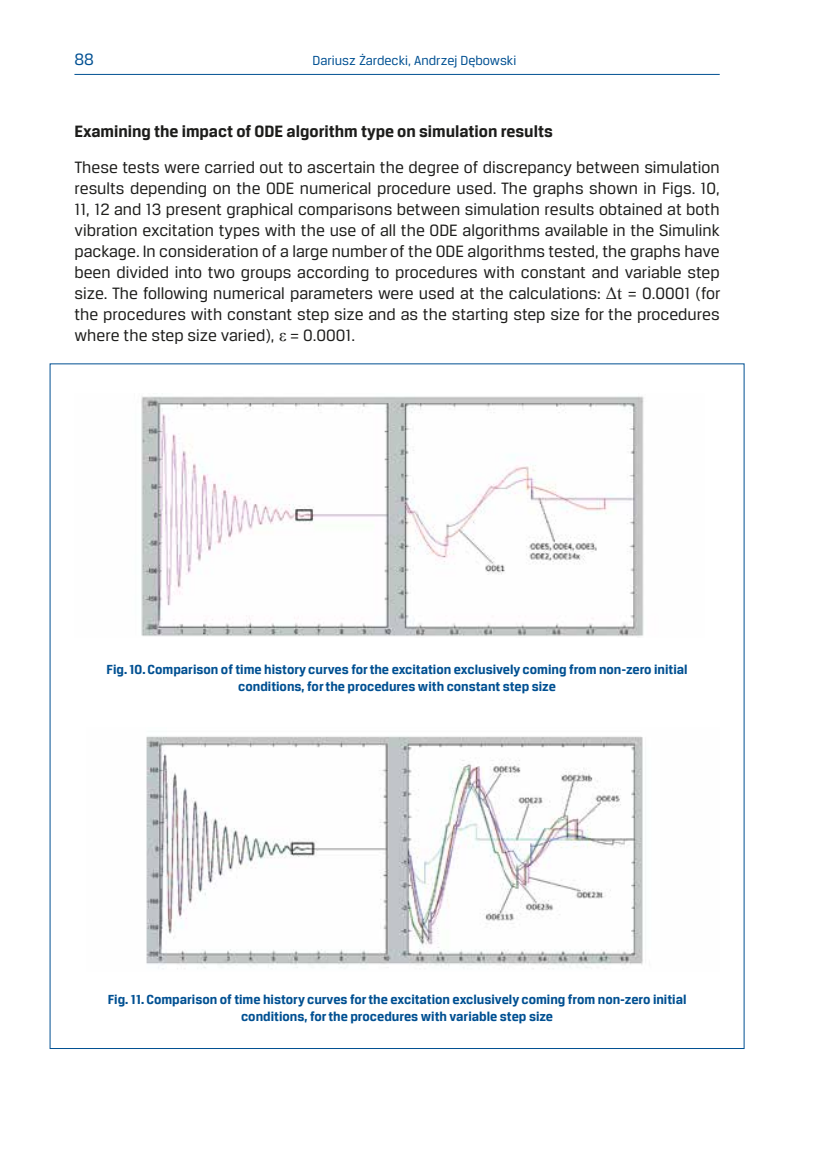
<style>
.page{position:relative;width:819px;height:1161px;background:#fff}
.page>*{position:absolute;margin:0;border:0;box-sizing:border-box;transform-origin:0 0}
.podstawowy_ang{font:17.5px/21px "Breuer Text";color:#1d1d1b;text-align:justify}
.podstawowy_pol{font:700 17.5px "Breuer Text";color:#1d1d1b}
.t1{font:17.5px "Breuer Text";color:#005092}
.podst_ang{font:700 14px/16.8px "Breuer Text";color:#005092;text-align:center}
.t2{font:14px "Breuer Text";color:#005092}
.s1{font-family:"Times New Roman"}
</style>
<div class="page">
<hr style="left:74px;top:74px;width:645px;height:1px;background:#005092">
<img style="left:141px;top:393px;width:503px;height:244px">
<img style="left:146px;top:736px;width:497px;height:233px">
<p class="t1" style="left:74px;top:50px;width:21px">88</p>
<p class="t2" style="left:312px;top:53px;width:205px">Dariusz Żardecki, Andrzej Dębowski</p>
<p class="podstawowy_pol" style="left:74px;top:122px;width:480px">Examining the impact of ODE algorithm type on simulation results</p>
<p class="podstawowy_ang" style="left:74px;top:157px;width:647px">These tests were carried out to ascertain the degree of discrepancy between simulation results depending on the ODE numerical procedure used. The graphs shown in Figs. 10, 11, 12 and 13 present graphical comparisons between simulation results obtained at both vibration excitation types with the use of all the ODE algorithms available in the Simulink package. In consideration of a large number of the ODE algorithms tested, the graphs have been divided into two groups according to procedures with constant and variable step size. The following numerical parameters were used at the calculations: <span class="s1">Δt</span> = 0.0001 (for the procedures with constant step size and as the starting step size for the procedures where the step size varied), <span class="s1">ε</span> = 0.0001.</p>
<p class="podst_ang" style="left:106px;top:661px;width:582px">Fig. 10. Comparison of time history curves for the excitation exclusively coming from non-zero initial conditions, for the procedures with constant step size</p>
<p class="podst_ang" style="left:108px;top:991px;width:580px">Fig. 11. Comparison of time history curves for the excitation exclusively coming from non-zero initial conditions, for the procedures with variable step size</p>
</div>
